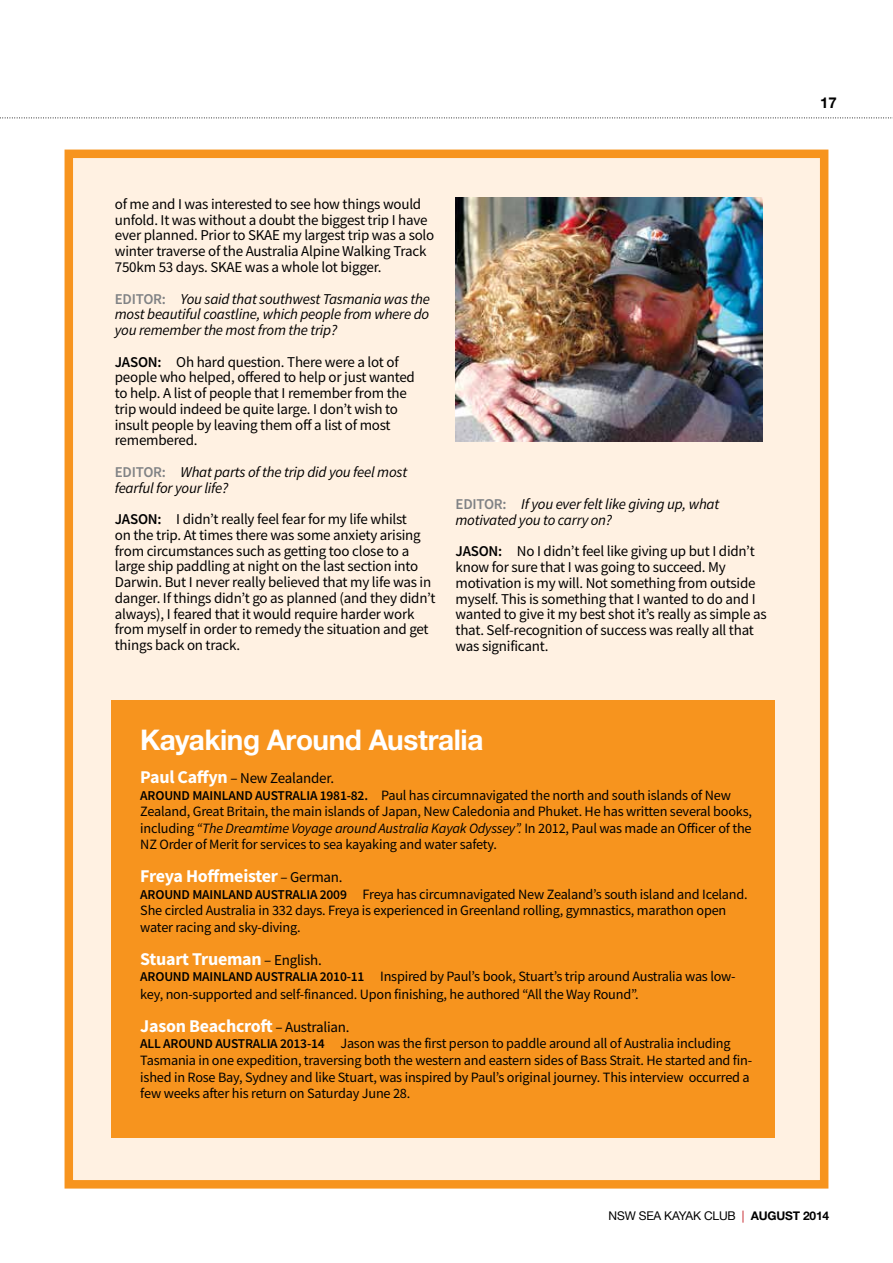
<style>
.page{position:relative;width:893px;height:1263px;background:#fff}
.page>*{position:absolute;margin:0;border:0;box-sizing:border-box;transform-origin:0 0}
.t1{font:700 28.5px "Helvetica Neue";letter-spacing:-.015em;color:#fff}
.t2{font:700 18px "Source Sans Pro";letter-spacing:-.015em;color:#fff}
.t3{font:15px/15.8px "Source Sans Pro";letter-spacing:-.015em;color:#000}
.t4{font:italic 15px/15.8px "Source Sans Pro";letter-spacing:-.015em;color:#000}
.t5{font:700 15px "Helvetica Neue";color:#000}
.t6{font:14.25px/16.5px "Source Sans Pro";letter-spacing:-.015em;color:#000}
.t7{font:12px "Helvetica Neue";letter-spacing:-.015em;color:#000}
.s1{font-weight:600;font-style:normal;color:#808285}
.s2{font-weight:600}
.s3{font-weight:700;font-size:18px;color:#fff}
.s4{font-weight:600;font-size:13.5px}
.s5{font-style:italic}
.s6{font-weight:400;font-size:15px;color:#000}
.s7{color:#c2151c}
.s8{font-weight:700}
</style>
<div class="page">
<svg style="left:0;top:118px;width:893px;height:1px"></svg>
<div style="left:65px;top:150px;width:763px;height:1038px;background:#fff1e2;border:9px solid #f7941e"></div>
<div style="left:111px;top:701px;width:664px;height:437px;background:#f7941e"></div>
<img style="left:455px;top:198px;width:308px;height:243px">
<p class="t3" style="left:115px;top:196px;width:321px">of me and I was interested to see how things would unfold. It was without a doubt the biggest trip I have ever planned. Prior to SKAE my largest trip was a solo winter traverse of the Australia Alpine Walking Track 750km 53 days. SKAE was a whole lot bigger.</p>
<p class="t4" style="left:115px;top:290px;width:317px;text-align:justify"><span class="s1">EDITOR:</span> You said that southwest Tasmania was the most beautiful coastline, which people from where do you remember the most from the trip?</p>
<p class="t3" style="left:115px;top:354px;width:302px"><span class="s2">JASON:</span> Oh hard question. There were a lot of people who helped, offered to help or just wanted to help. A list of people that I remember from the trip would indeed be quite large. I don’t wish to insult people by leaving them off a list of most remembered.</p>
<p class="t4" style="left:115px;top:464px;width:294px"><span class="s1">EDITOR:</span> What parts of the trip did you feel most fearful for your life?</p>
<p class="t3" style="left:115px;top:511px;width:322px"><span class="s2">JASON:</span> I didn’t really feel fear for my life whilst<br>on the trip. At times there was some anxiety arising from circumstances such as getting too close to a large ship paddling at night on the last section into Darwin. But I never really believed that my life was in danger. If things didn’t go as planned (and they didn’t always), I feared that it would require harder work from myself in order to remedy the situation and get things back on track.</p>
<p class="t4" style="left:455px;top:496px;width:265px"><span class="s1">EDITOR:</span> If you ever felt like giving up, what motivated you to carry on?</p>
<p class="t3" style="left:455px;top:543px;width:313px"><span class="s2">JASON:</span> No I didn’t feel like giving up but I didn’t know for sure that I was going to succeed. My motivation is my will. Not something from outside myself. This is something that I wanted to do and I wanted to give it my best shot it’s really as simple as that. Self-recognition of success was really all that was significant.</p>
<h1 class="t1" style="left:140px;top:723px;width:345px">Kayaking Around Australia</h1>
<p class="t3" style="left:140px;top:770px;width:195px"><span class="s3">Paul Caffyn</span> – New Zealander.</p>
<p class="t6" style="left:140px;top:787px;width:613px"><span class="s4">AROUND MAINLAND AUSTRALIA 1981-82.</span> Paul has circumnavigated the north and south islands of New Zealand, Great Britain, the main islands of Japan, New Caledonia and Phuket. He has written several books, including <span class="s5">“The Dreamtime Voyage around Australia Kayak Odyssey”.</span> In 2012, Paul was made an Officer of the NZ Order of Merit for services to sea kayaking and water safety.</p>
<p class="t2" style="left:140px;top:864px;width:204px">Freya Hoffmeister <span class="s6">– German.</span></p>
<p class="t6" style="left:140px;top:886px;width:609px"><span class="s4">AROUND MAINLAND AUSTRALIA 2009</span> Freya has circumnavigated New Zealand’s south island and Iceland.<br>She circled Australia in 332 days. Freya is experienced in Greenland rolling, gymnastics, marathon open water racing and sky-diving.</p>
<p class="t2" style="left:140px;top:946px;width:183px">Stuart Trueman <span class="s6">– English.</span></p>
<p class="t6" style="left:140px;top:967px;width:597px;line-height:18px"><span class="s4">AROUND MAINLAND AUSTRALIA 2010-11</span> Inspired by Paul’s book, Stuart’s trip around Australia was low&shy;key, non-supported and self-financed. Upon finishing, he authored “All the Way Round”.</p>
<p class="t2" style="left:140px;top:1014px;width:211px">Jason Beachcroft <span class="s6">– Australian.</span></p>
<p class="t6" style="left:140px;top:1035px;width:613px"><span class="s4">ALL AROUND AUSTRALIA 2013-14</span> Jason was the first person to paddle around all of Australia including Tasmania in one expedition, traversing both the western and eastern sides of Bass Strait. He started and fin&shy;ished in Rose Bay, Sydney and like Stuart, was inspired by Paul’s original journey. This interview occurred a few weeks after his return on Saturday June 28.</p>
<p class="t5" style="left:820px;top:93px;width:18px">17</p>
<p class="t7" style="left:609px;top:1209px;width:222px">NSW SEA KAYAK CLUB <span class="s7">|</span> <span class="s8">AUGUST 2014</span></p>
</div>
